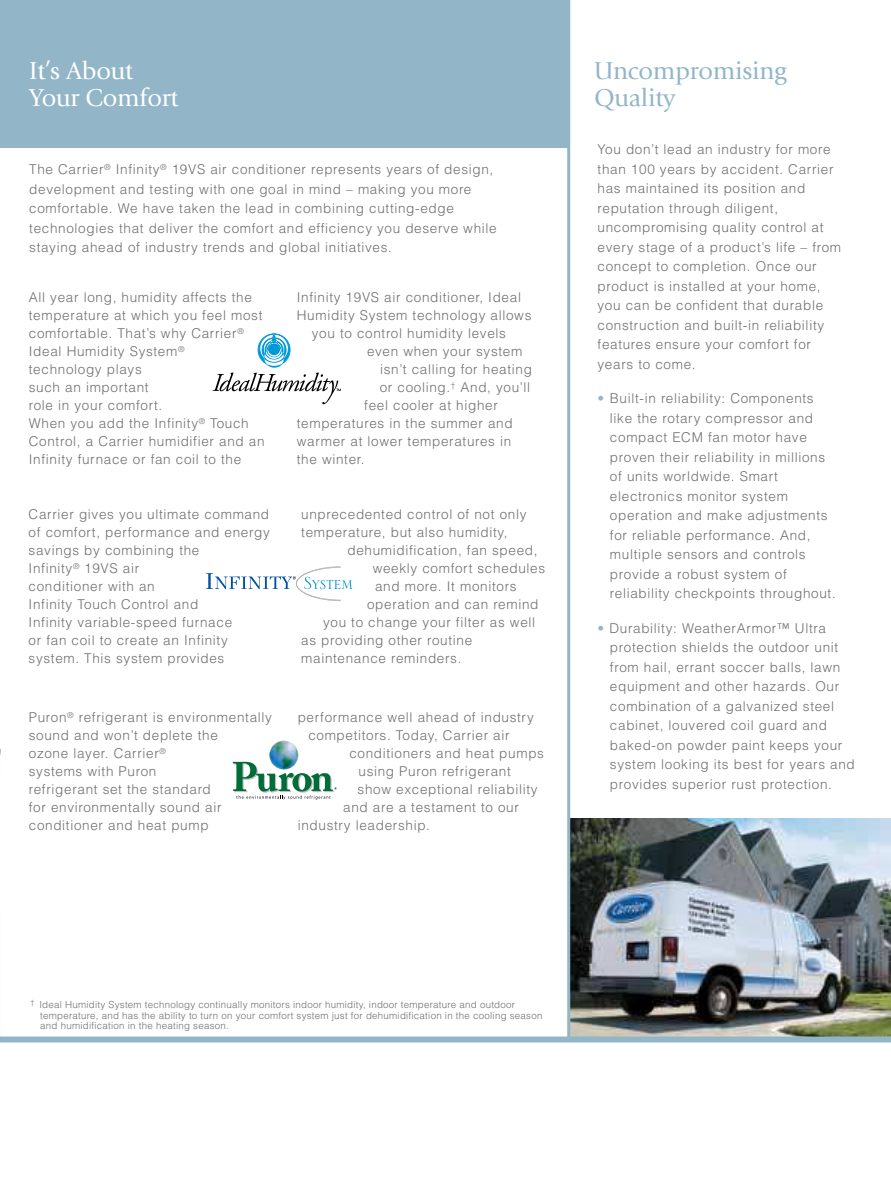
<style>
.page{position:relative;width:891px;height:1188px;background:#fff}
.page>*{position:absolute;margin:0;border:0;box-sizing:border-box;transform-origin:0 0}
.t1{font:25.5px/27px "Giovanni";letter-spacing:-.01em;color:#92b6c7}
.t2{font:25.5px/27px "Giovanni";letter-spacing:-.01em;color:#fff}
.t3{font:300 13.5px/19.5px "Helvetica";letter-spacing:.05em;color:#6d6e71}
.t4{font:300 9.75px/10.5px "Helvetica";letter-spacing:.025em;color:#6d6e71}
.s1{font-family:"Helvetica Neue";font-weight:700;font-stretch:condensed;color:#92b6c7}
</style>
<div class="page">
<img style="left:570px;top:818px;width:321px;height:218px">
<hr style="left:567px;top:0;width:3px;height:1039px;background:#92b6c7">
<div style="left:0;top:1036px;width:891px;height:6px;background:#92b6c7"></div>
<div style="left:0;top:0;width:568px;height:148px;background:#92b6c7"></div>
<svg style="left:213px;top:332px;width:128px;height:72px"></svg>
<svg style="left:206px;top:566px;width:147px;height:35px"></svg>
<img style="left:269px;top:741px;width:29px;height:21px">
<svg style="left:233px;top:762px;width:104px;height:38px"></svg>
<h1 class="t2" style="left:29px;top:59px;width:151px">It’s About<br>Your Comfort</h1>
<p class="t3" style="left:29px;top:161px;width:469px">The Carrier<sup>®</sup> Infinity<sup>®</sup> 19VS air conditioner represents years of design, development and testing with one goal in mind – making you more comfortable. We have taken the lead in combining cutting-edge technologies that deliver the comfort and efficiency you deserve while staying ahead of industry trends and global initiatives.</p>
<p class="t3" style="left:29px;top:290px;width:237px;line-height:18px">All year long, humidity affects the temperature at which you feel most comfortable. That’s why Carrier<sup>®<br></sup>Ideal Humidity System<sup>®<br></sup>technology plays<br>such an important<br>role in your comfort.<br>When you add the Infinity<sup>®</sup> Touch<br>Control, a Carrier humidifier and an<br>Infinity furnace or fan coil to the</p>
<p class="t3" style="left:297px;top:289px;width:226px">Infinity 19VS air conditioner, Ideal</p>
<p class="t3" style="left:297px;top:307px;width:236px">Humidity System technology allows</p>
<p class="t3" style="left:312px;top:325px;width:196px">you to control humidity levels</p>
<p class="t3" style="left:367px;top:343px;width:157px">even when your system</p>
<p class="t3" style="left:380px;top:361px;width:153px">isn’t calling for heating</p>
<p class="t3" style="left:380px;top:379px;width:152px">or cooling.<sup>†</sup> And, you’ll</p>
<p class="t3" style="left:364px;top:397px;width:135px">feel cooler at higher</p>
<p class="t3" style="left:297px;top:415px;width:217px">temperatures in the summer and</p>
<p class="t3" style="left:297px;top:433px;width:216px">warmer at lower temperatures in</p>
<p class="t3" style="left:297px;top:451px;width:69px">the winter.</p>
<p class="t3" style="left:29px;top:507px;width:243px;line-height:18px">Carrier gives you ultimate command of comfort, performance and energy savings by combining the<br>Infinity<sup>®</sup> 19VS air<br>conditioner with an<br>Infinity Touch Control and<br>Infinity variable-speed furnace<br>or fan coil to create an Infinity system. This system provides</p>
<p class="t3" style="left:301px;top:507px;width:227px;line-height:18px">unprecedented control of not only temperature, but also humidity,</p>
<p class="t3" style="left:348px;top:542px;width:192px">dehumidification, fan speed,</p>
<p class="t3" style="left:373px;top:560px;width:174px">weekly comfort schedules</p>
<p class="t3" style="left:375px;top:578px;width:143px">and more. It monitors</p>
<p class="t3" style="left:367px;top:596px;width:173px">operation and can remind</p>
<p class="t3" style="left:323px;top:614px;width:214px">you to change your filter as well</p>
<p class="t3" style="left:301px;top:632px;width:172px">as providing other routine</p>
<p class="t3" style="left:301px;top:650px;width:162px">maintenance reminders.</p>
<p class="t3" style="left:29px;top:709px;width:245px;line-height:18px">Puron<sup>®</sup> refrigerant is environmentally sound and won’t deplete the<br>ozone layer. Carrier<sup>®<br></sup>systems with Puron<br>refrigerant set the standard<br>for environmentally sound air conditioner and heat pump</p>
<p class="t3" style="left:308px;top:709px;width:227px;line-height:18px;text-indent:-11px">performance well ahead of industry competitors. Today, Carrier air</p>
<p class="t3" style="left:349px;top:745px;width:196px">conditioners and heat pumps</p>
<p class="t3" style="left:359px;top:763px;width:154px">using Puron refrigerant</p>
<p class="t3" style="left:358px;top:781px;width:182px">show exceptional reliability</p>
<p class="t3" style="left:343px;top:799px;width:177px">and are a testament to our</p>
<p class="t3" style="left:298px;top:817px;width:134px">industry leadership.</p>
<h1 class="t1" style="left:594px;top:59px;width:194px">Uncompromising<br>Quality</h1>
<p class="t3" style="left:598px;top:141px;width:245px">You don’t lead an industry for more than 100 years by accident. Carrier has maintained its position and reputation through diligent, uncompromising quality control at every stage of a product’s life – from concept to completion. Once our product is installed at your home, you can be confident that durable construction and built-in reliability features ensure your comfort for years to come.</p>
<p class="t3" style="left:610px;top:390px;width:227px;text-indent:-12px"><span class="s1">•</span> Built-in reliability: Components like the rotary compressor and compact ECM fan motor have proven their reliability in millions of units worldwide. Smart electronics monitor system operation and make adjustments for reliable performance. And, multiple sensors and controls provide a robust system of reliability checkpoints throughout.</p>
<p class="t3" style="left:610px;top:620px;width:246px;text-indent:-12px"><span class="s1">•</span> Durability: WeatherArmor™ Ultra protection shields the outdoor unit from hail, errant soccer balls, lawn equipment and other hazards. Our combination of a galvanized steel cabinet, louvered coil guard and baked-on powder paint keeps your system looking its best for years and provides superior rust protection.</p>
<p class="t4" style="left:40px;top:1000px;width:504px;text-indent:-10px"><sup>†</sup> Ideal Humidity System technology continually monitors indoor humidity, indoor temperature and outdoor temperature, and has the ability to turn on your comfort system just for dehumidification in the cooling season and humidification in the heating season.</p>
</div>
